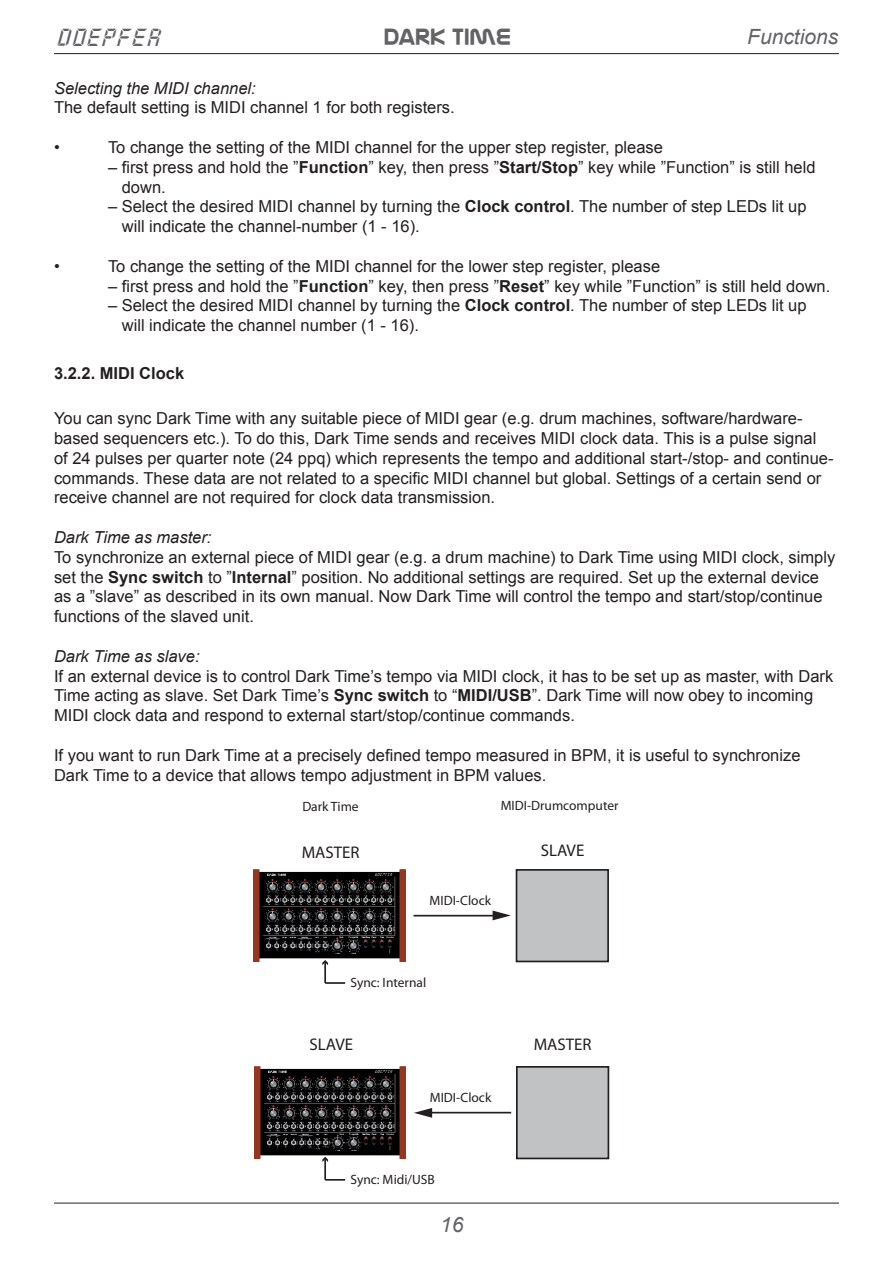
<style>
.page{position:relative;width:893px;height:1263px;background:#fff}
.page>*{position:absolute;margin:0;border:0;box-sizing:border-box;transform-origin:0 0}
.t1{font:24px "Nasalization";color:#636366}
.t2{font:24px "Doepfer";color:#636366}
.t3{font:italic 21px "Arial";color:#636366}
.t4{font:16.95px "Myriad Pro";color:#231f20}
.t5{font:16.5px/19.8px "Arial";color:#231f20}
.t6{font:italic 16.5px "Arial";color:#231f20}
.t7{font:700 16.5px "Arial";color:#231f20}
.t8{font:13.5px "Myriad Pro";color:#231f20}
.s1{font-weight:700}
</style>
<div class="page">
<hr style="left:54px;top:53px;width:785px;height:1px;background:#231f20">
<hr style="left:54px;top:1203px;width:785px;height:1px;background:#231f20">
<img style="left:254px;top:870px;width:152px;height:91px">
<hr style="left:413px;top:915px;width:83px;height:1px;background:#231f20">
<svg style="left:493px;top:910px;width:18px;height:10px"></svg>
<div style="left:516px;top:870px;width:92px;height:91px;background:#c1c2c4"></div>
<div style="left:516px;top:869px;width:93px;height:93px;border:2px solid #231f20"></div>
<img style="left:254px;top:1067px;width:152px;height:91px">
<hr style="left:429px;top:1112px;width:82px;height:1px;background:#231f20">
<svg style="left:414px;top:1108px;width:18px;height:10px"></svg>
<div style="left:517px;top:1067px;width:91px;height:91px;background:#c1c2c4"></div>
<div style="left:516px;top:1066px;width:93px;height:93px;border:2px solid #231f20"></div>
<hr style="left:324px;top:962px;width:2px;height:21px;background:#231f20">
<svg style="left:322px;top:960px;width:6px;height:5px"></svg>
<hr style="left:325px;top:982px;width:20px;height:2px;background:#231f20">
<hr style="left:324px;top:1159px;width:2px;height:21px;background:#231f20">
<svg style="left:322px;top:1157px;width:6px;height:5px"></svg>
<hr style="left:325px;top:1179px;width:20px;height:2px;background:#231f20">
<h1 class="t2" style="left:57px;top:26px;width:107px">DOEPFER</h1>
<h1 class="t1" style="left:384px;top:24px;width:128px">DARK TIME</h1>
<p class="t3" style="left:747px;top:23px;width:93px">Functions</p>
<p class="t6" style="left:54px;top:77px;width:203px">Selecting the MIDI channel:</p>
<p class="t5" style="left:54px;top:98px;width:402px">The default setting is MIDI channel 1 for both registers.</p>
<p class="t5" style="left:54px;top:137px;width:7px">•</p>
<p class="t5" style="left:108px;top:137px;width:556px">To change the setting of the MIDI channel for the upper step register, please</p>
<p class="t5" style="left:122px;top:157px;width:695px;text-indent:-14px">– first press and hold the ”<span class="s1">Function</span>” key, then press ”<span class="s1">Start/Stop</span>” key while ”Function” is still held down.</p>
<p class="t5" style="left:122px;top:197px;width:686px;text-indent:-14px">– Select the desired MIDI channel by turning the <span class="s1">Clock control</span>. The number of step LEDs lit up will indicate the channel-number (1 - 16).</p>
<p class="t5" style="left:54px;top:256px;width:7px">•</p>
<p class="t5" style="left:108px;top:256px;width:554px">To change the setting of the MIDI channel for the lower step register, please</p>
<p class="t5" style="left:108px;top:276px;width:724px">– first press and hold the ”<span class="s1">Function</span>” key, then press ”<span class="s1">Reset</span>” key while ”Function” is still held down.</p>
<p class="t5" style="left:122px;top:296px;width:686px;text-indent:-14px">– Select the desired MIDI channel by turning the <span class="s1">Clock control</span>. The number of step LEDs lit up will indicate the channel number (1 - 16).</p>
<p class="t7" style="left:54px;top:362px;width:132px">3.2.2. MIDI Clock</p>
<p class="t5" style="left:54px;top:409px;width:781px">You can sync Dark Time with any suitable piece of MIDI gear (e.g. drum machines, software/hardware&shy;based sequencers etc.). To do this, Dark Time sends and receives MIDI clock data. This is a pulse signal of 24 pulses per quarter note (24 ppq) which represents the tempo and additional start-/stop- and continue&shy;commands. These data are not related to a specific MIDI channel but global. Settings of a certain send or receive channel are not required for clock data transmission.</p>
<p class="t6" style="left:54px;top:526px;width:159px">Dark Time as master:</p>
<p class="t5" style="left:54px;top:547px;width:783px">To synchronize an external piece of MIDI gear (e.g. a drum machine) to Dark Time using MIDI clock, simply set the <span class="s1">Sync switch</span> to ”<span class="s1">Internal</span>” position. No additional settings are required. Set up the external device as a ”slave” as described in its own manual. Now Dark Time will control the tempo and start/stop/continue functions of the slaved unit.</p>
<p class="t6" style="left:54px;top:645px;width:147px">Dark Time as slave:</p>
<p class="t5" style="left:54px;top:666px;width:781px">If an external device is to control Dark Time’s tempo via MIDI clock, it has to be set up as master, with Dark<br>Time acting as slave. Set Dark Time’s <span class="s1">Sync switch</span> to “<span class="s1">MIDI/USB</span>”. Dark Time will now obey to incoming<br>MIDI clock data and respond to external start/stop/continue commands.</p>
<p class="t5" style="left:54px;top:745px;width:748px">If you want to run Dark Time at a precisely defined tempo measured in BPM, it is useful to synchronize<br>Dark Time to a device that allows tempo adjustment in BPM values.</p>
<p class="t8" style="left:302px;top:798px;width:58px">Dark Time</p>
<p class="t8" style="left:501px;top:797px;width:119px">MIDI-Drumcomputer</p>
<p class="t4" style="left:302px;top:841px;width:59px">MASTER</p>
<p class="t8" style="left:430px;top:892px;width:63px">MIDI-Clock</p>
<p class="t8" style="left:350px;top:974px;width:77px">Sync: Internal</p>
<p class="t4" style="left:310px;top:1034px;width:45px">SLAVE</p>
<p class="t8" style="left:430px;top:1089px;width:63px">MIDI-Clock</p>
<p class="t8" style="left:350px;top:1171px;width:86px">Sync: Midi/USB</p>
<p class="t3" style="left:440px;top:1210px;width:25px">16</p>
<p class="t4" style="left:541px;top:840px;width:45px">SLAVE</p>
<p class="t4" style="left:534px;top:1034px;width:59px">MASTER</p>
</div>
